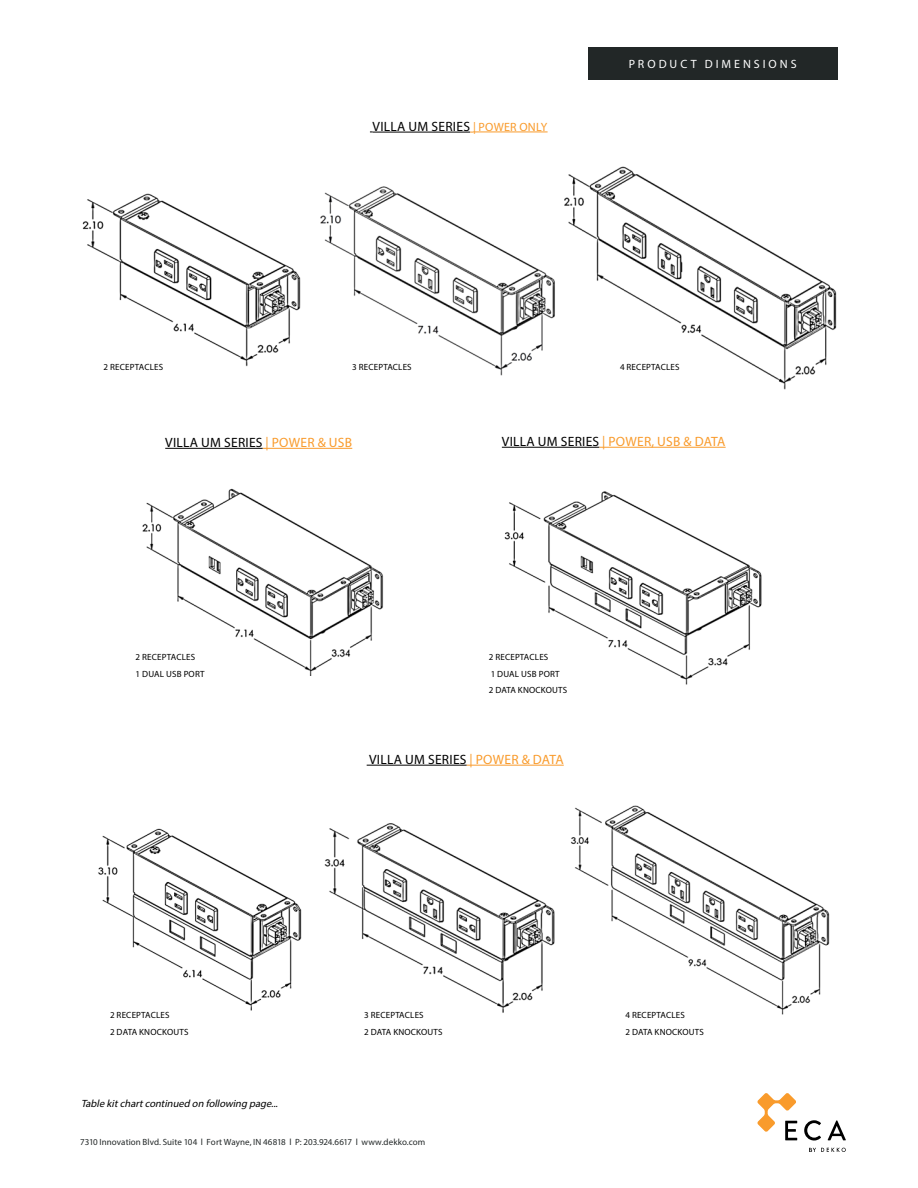
<style>
.page{position:relative;width:918px;height:1188px;background:#fff}
.page>*{position:absolute;margin:0;border:0;box-sizing:border-box;transform-origin:0 0}
.t1{font:13.5px "Myriad Pro";letter-spacing:.02em;color:#000}
.t2{font:13.5px "Myriad Pro";letter-spacing:.02em;color:#f99b2c}
.t3{font:12px "Myriad Pro";letter-spacing:.25em;color:#fff}
.t4{font:italic 10.5px "Myriad Pro";color:#000}
.t5{font:9px/16.5px "Myriad Pro";letter-spacing:.02em;color:#000}
.t6{font:9px "Myriad Pro";letter-spacing:.005em;color:#222727}
.s1{font-size:12px;color:#f99b2c}
.s2{color:#f99b2c}
.s3{color:#000}
</style>
<div class="page">
<img style="left:504px;top:491px;width:258px;height:194px">
<svg style="left:804px;top:1120px;width:17px;height:21px"></svg>
<svg style="left:828px;top:1120px;width:18px;height:20px"></svg>
<svg style="left:757px;top:1093px;width:41px;height:47px"></svg>
<svg style="left:809px;top:1148px;width:37px;height:4px"></svg>
<div style="left:588px;top:48px;width:250px;height:32px;background:#222727"></div>
<img style="left:82px;top:193px;width:219px;height:174px">
<img style="left:320px;top:186px;width:235px;height:190px">
<img style="left:142px;top:489px;width:242px;height:187px">
<img style="left:564px;top:166px;width:273px;height:224px">
<hr style="left:373px;top:132px;width:97px;height:1px;background:#000">
<hr style="left:473px;top:132px;width:75px;height:1px;background:#f99b2c">
<hr style="left:165px;top:448px;width:98px;height:1px;background:#000">
<hr style="left:263px;top:448px;width:89px;height:1px;background:#f99b2c">
<hr style="left:502px;top:447px;width:97px;height:1px;background:#000">
<hr style="left:599px;top:447px;width:127px;height:1px;background:#f99b2c">
<hr style="left:367px;top:765px;width:100px;height:1px;background:#000">
<hr style="left:467px;top:765px;width:97px;height:1px;background:#f99b2c">
<img style="left:98px;top:828px;width:204px;height:183px">
<img style="left:324px;top:823px;width:231px;height:190px">
<img style="left:571px;top:805px;width:259px;height:210px">
<p class="t1" style="left:373px;top:118px;width:176px">VILLA UM SERIES <span class="s1">| POWER ONLY</span></p>
<p class="t3" style="left:629px;top:57px;width:169px">PRODUCT DIMENSIONS</p>
<p class="t5" style="left:104px;top:359px;width:61px">2 RECEPTACLES</p>
<p class="t5" style="left:352px;top:359px;width:61px">3 RECEPTACLES</p>
<p class="t5" style="left:620px;top:359px;width:61px">4 RECEPTACLES</p>
<p class="t1" style="left:165px;top:434px;width:188px">VILLA UM SERIES <span class="s2">| POWER &amp; USB</span></p>
<p class="t2" style="left:502px;top:433px;width:225px"><span class="s3">VILLA UM SERIES</span> | POWER, USB &amp; DATA</p>
<p class="t5" style="left:136px;top:649px;width:71px">2 RECEPTACLES<br>1 DUAL USB PORT</p>
<p class="t5" style="left:489px;top:649px;width:61px">2 RECEPTACLES</p>
<p class="t5" style="left:491px;top:665px;width:71px">1 DUAL USB PORT</p>
<p class="t5" style="left:489px;top:682px;width:80px">2 DATA KNOCKOUTS</p>
<p class="t1" style="left:369px;top:751px;width:196px">VILLA UM SERIES <span class="s2">| POWER &amp; DATA</span></p>
<p class="t5" style="left:110px;top:1007px;width:61px">2 RECEPTACLES</p>
<p class="t5" style="left:110px;top:1023px;width:80px">2 DATA KNOCKOUTS</p>
<p class="t4" style="left:81px;top:1097px;width:201px">Table kitchartcontinued on following page...</p>
<p class="t5" style="left:364px;top:1007px;width:61px">3 RECEPTACLES</p>
<p class="t5" style="left:364px;top:1023px;width:80px">2 DATA KNOCKOUTS</p>
<p class="t6" style="left:80px;top:1136px;width:347px">7310 Innovation Blvd. Suite 104 l Fort Wayne, IN 46818 l P: 203.924.6617 l www.dekko.com</p>
<p class="t5" style="left:625px;top:1007px;width:61px">4 RECEPTACLES</p>
<p class="t5" style="left:625px;top:1023px;width:80px">2 DATA KNOCKOUTS</p>
</div>
